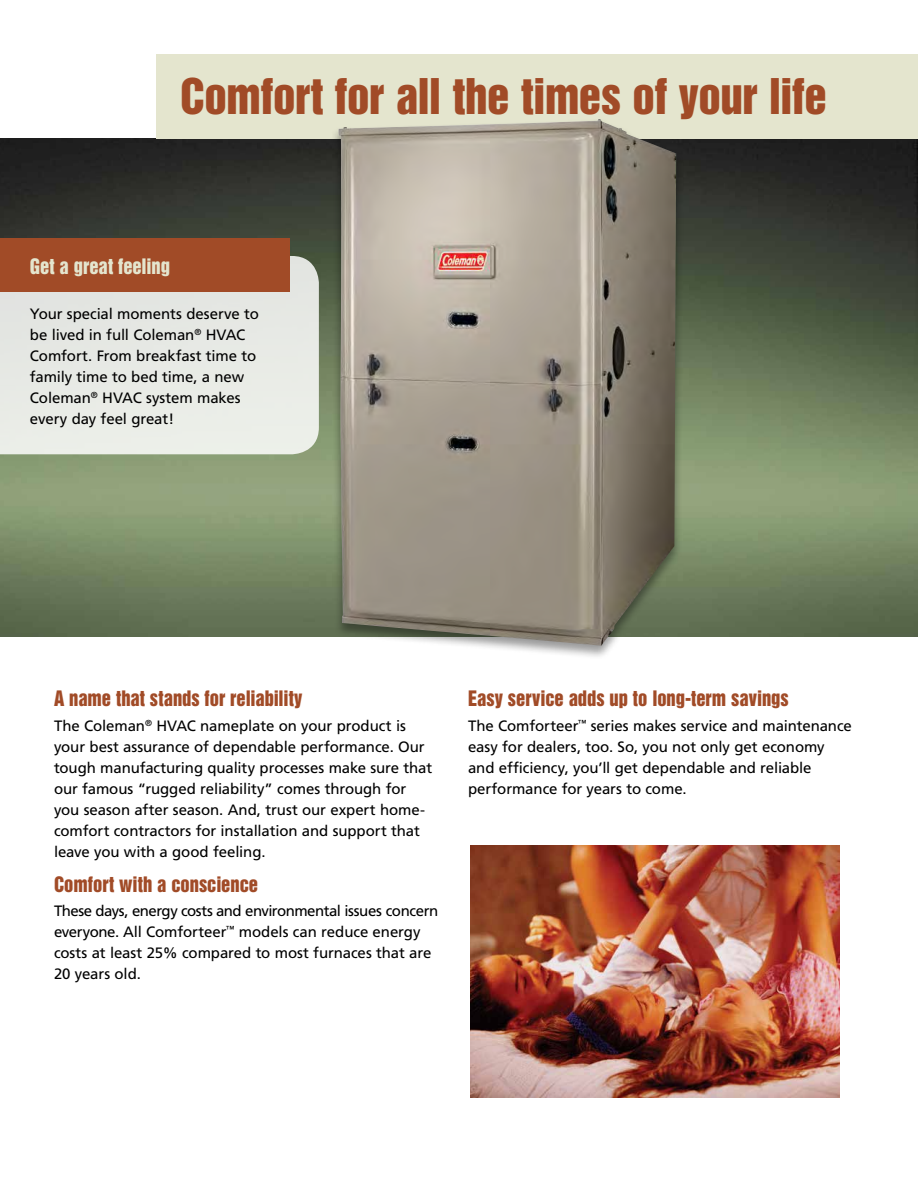
<style>
.page{position:relative;width:918px;height:1188px;background:#fff}
.page>*{position:absolute;margin:0;border:0;box-sizing:border-box;transform-origin:0 0}
.t1{font:45px "Helvetica Inserat";letter-spacing:-.01em;color:#a14b27}
.t2{font:19.5px "Helvetica Inserat";color:#a14b27;scale:.95 1}
.t3{font:19.5px "Helvetica Inserat";letter-spacing:-.005em;color:#e4e5ce;scale:.95 1}
.t4{font:15px/21px "Frutiger";letter-spacing:-.01em;color:#000}
</style>
<div class="page">
<img style="left:0;top:138px;width:918px;height:498px">
<div style="left:156px;top:54px;width:762px;height:84px;background:#e4e5ce"></div>
<img style="left:471px;top:846px;width:368px;height:252px">
<div style="left:330px;top:118px;width:355px;height:542px;background:#000;opacity:.4"></div>
<img style="left:338px;top:119px;width:338px;height:527px">
<div style="left:0;top:256px;width:319px;height:198px;background:#e8eae5"></div>
<div style="left:0;top:238px;width:289px;height:54px;background:#a14b27"></div>
<h1 class="t1" style="left:180px;top:69px;width:649px">Comfort for all the times of your life</h1>
<h2 class="t3" style="left:30px;top:255px;width:149px">Get a great feeling</h2>
<p class="t4" style="left:30px;top:303px;width:231px">Your special moments deserve to be lived in full Coleman<sup>®</sup> HVAC<br>Comfort. From breakfast time to family time to bed time, a new<br>Coleman<sup>®</sup> HVAC system makes every day feel great!</p>
<h2 class="t2" style="left:54px;top:687px;width:263px">A name that stands for reliability</h2>
<p class="t4" style="left:54px;top:715px;width:380px">The Coleman<sup>®</sup> HVAC nameplate on your product is your best assurance of dependable performance. Our tough manufacturing quality processes make sure that our famous “rugged reliability” comes through for you season after season. And, trust our expert home&shy;comfort contractors for installation and support that leave you with a good feeling.</p>
<h2 class="t2" style="left:54px;top:873px;width:216px">Comfort with a conscience</h2>
<p class="t4" style="left:54px;top:901px;width:386px">These days, energy costs and environmental issues concern everyone. All Comforteer<sup>™</sup> models can reduce energy costs at least 25% compared to most furnaces that are 20 years old.</p>
<h2 class="t2" style="left:468px;top:687px;width:339px">Easy service adds up to long-term savings</h2>
<p class="t4" style="left:468px;top:715px;width:385px">The Comforteer<sup>™</sup> series makes service and maintenance easy for dealers, too. So, you not only get economy and efficiency, you’ll get dependable and reliable performance for years to come.</p>
</div>
